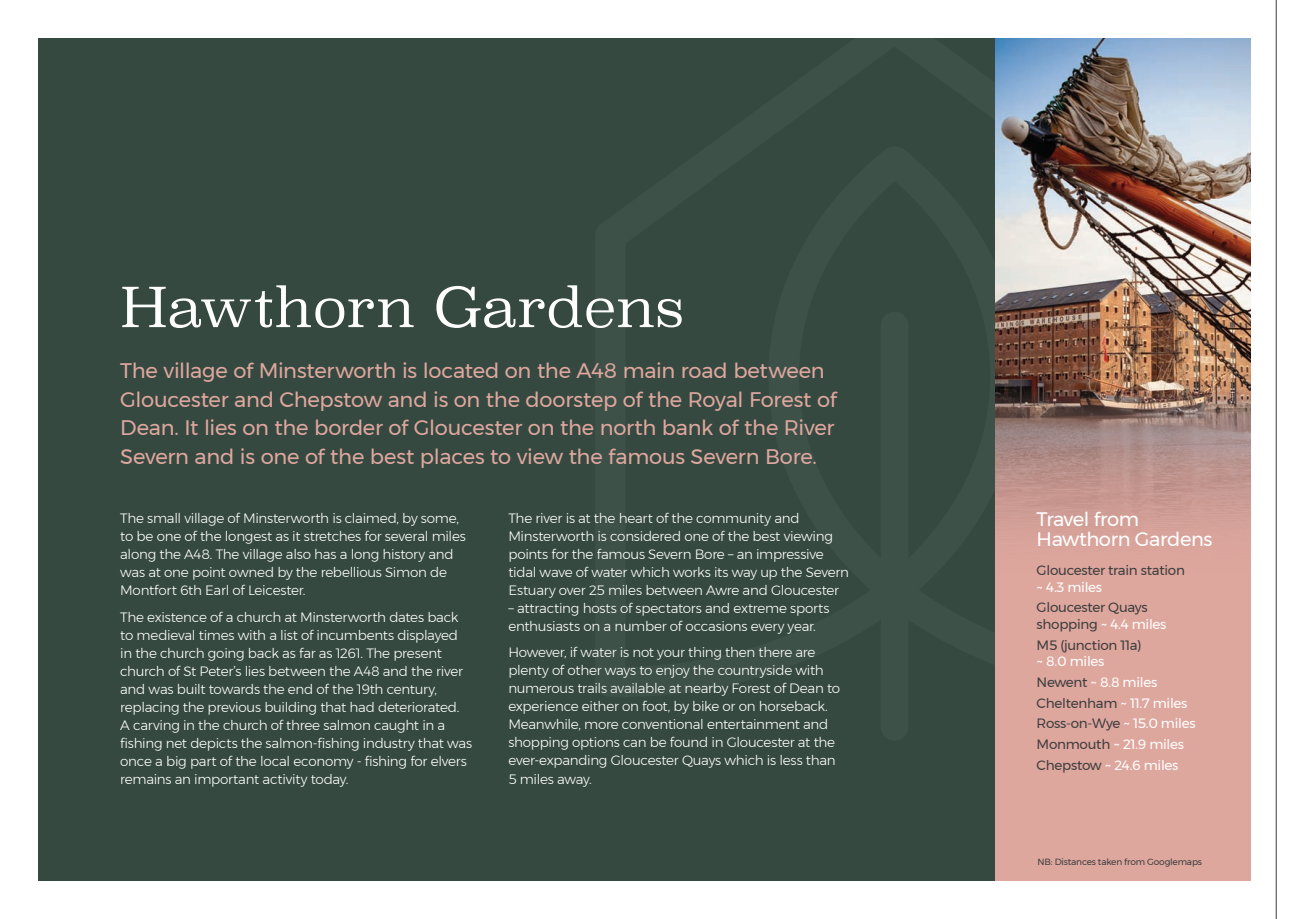
<style>
.page{position:relative;width:1289px;height:919px;background:#fff}
.page>*{position:absolute;margin:0;border:0;box-sizing:border-box;transform-origin:0 0}
.t1{font:300 54.15px "Superclarendon";color:#fff}
.Intro{font:21px/28.5px "Montserrat";letter-spacing:-.01em;color:#dea79e}
.t2{font:19.5px/19.5px "Montserrat";letter-spacing:-.02em;color:#fff}
.Intro-2{font:300 13.5px/18px "Montserrat";letter-spacing:-.02em;color:#fff}
.t3{font:13.5px/16.5px "Montserrat";letter-spacing:-.02em;color:#3e3e3f}
.t4{font:13.5px "Montserrat";letter-spacing:-.02em;color:#fff}
.t5{font:9px "Montserrat";letter-spacing:-.02em;color:#3e3e3f}
.s1{color:#fff}
.s2{color:#3e3e3f}
</style>
<div class="page">
<div style="left:38px;top:38px;width:1212px;height:842px;background:#354940"></div>
<div style="left:995px;top:426px;width:255px;height:454px;background:#dea79e"></div>
<img style="left:995px;top:38px;width:255px;height:349px">
<svg style="left:995px;top:387px;width:255px;height:146px"></svg>
<hr style="left:1275px;top:0;width:1px;height:918px;background:#3e3e3f">
<p class="t1" style="left:120px;top:271px;width:565px">Hawthorn Gardens</p>
<p class="Intro" style="left:120px;top:356px;width:718px">The village of Minsterworth is located on the A48 main road between Gloucester and Chepstow and is on the doorstep of the Royal Forest of Dean. It lies on the border of Gloucester on the north bank of the River Severn and is one of the best places to view the famous Severn Bore.</p>
<p class="Intro-2" style="left:120px;top:509px;width:347px">The small village of Minsterworth is claimed, by some, to be one of the longest as it stretches for several miles along the A48. The village also has a long history and was at one point owned by the rebellious Simon de Montfort 6th Earl of Leicester.</p>
<p class="Intro-2" style="left:120px;top:607px;width:353px">The existence of a church at Minsterworth dates back to medieval times with a list of incumbents displayed in the church going back as far as 1261. The present church of St Peter’s lies between the A48 and the river and was built towards the end of the 19th century, replacing the previous building that had deteriorated.<br>A carving in the church of three salmon caught in a fishing net depicts the salmon-fishing industry that was once a big part of the local economy - fishing for elvers remains an important activity today.</p>
<p class="Intro-2" style="left:508px;top:509px;width:342px">The river is at the heart of the community and Minsterworth is considered one of the best viewing points for the famous Severn Bore – an impressive tidal wave of water which works its way up the Severn Estuary over 25 miles between Awre and Gloucester</p>
<p class="Intro-2" style="left:508px;top:599px;width:323px">– attracting hosts of spectators and extreme sports enthusiasts on a number of occasions every year.</p>
<p class="Intro-2" style="left:508px;top:643px;width:333px">However, if water is not your thing then there are plenty of other ways to enjoy the countryside with numerous trails available at nearby Forest of Dean to experience either on foot, by bike or on horseback.<br>Meanwhile, more conventional entertainment and shopping options can be found in Gloucester at the ever-expanding Gloucester Quays which is less than 5 miles away.</p>
<p class="t2" style="left:1036px;top:509px;width:177px">Travel from<br>Hawthorn Gardens</p>
<p class="t3" style="left:1036px;top:561px;width:150px">Gloucester train station <span class="s1">~ 4.3 miles</span></p>
<p class="t3" style="left:1036px;top:599px;width:131px">Gloucester Quays shopping <span class="s1">~ 4.4 miles</span></p>
<p class="t3" style="left:1036px;top:636px;width:106px">M5 (junction 11a) <span class="s1">~ 8.0 miles</span></p>
<p class="t4" style="left:1036px;top:671px;width:122px"><span class="s2">Newent</span> ~ 8.8 miles</p>
<p class="t3" style="left:1036px;top:694px;width:152px">Cheltenham <span class="s1">~ 11.7 miles</span></p>
<p class="t3" style="left:1036px;top:715px;width:160px">Ross-on-Wye <span class="s1">~ 15.0 miles</span></p>
<p class="t4" style="left:1036px;top:734px;width:149px"><span class="s2">Monmouth</span> ~ 21.9 miles</p>
<p class="t4" style="left:1036px;top:754px;width:143px"><span class="s2">Chepstow</span> ~ 24.6 miles</p>
<p class="t5" style="left:1037px;top:854px;width:166px">NB: Distances taken from Googlemaps</p>
</div>
